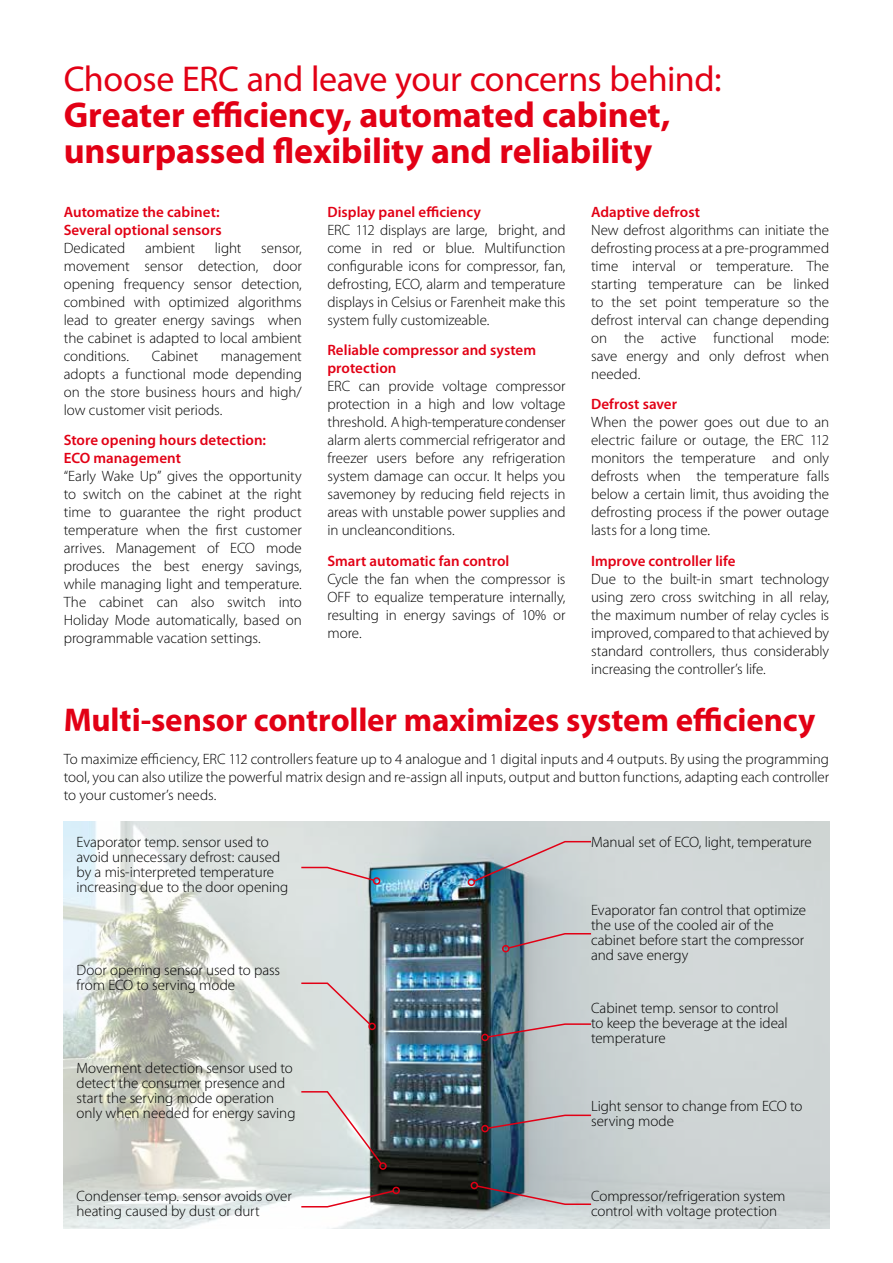
<style>
.page{position:relative;width:893px;height:1263px;background:#fff}
.page>*{position:absolute;margin:0;border:0;box-sizing:border-box;transform-origin:0 0}
.t1{font:700 36px/36px "Myriad Pro";letter-spacing:-.005em;color:#e20015}
.t2{font:36px "Myriad Pro";letter-spacing:-.01em;color:#e20015}
.t3{font:700 33px "Myriad Pro";letter-spacing:-.005em;color:#e20015}
.t4{font:300 15px/18px "Myriad Pro";letter-spacing:-.005em;color:#000;text-align:justify}
.t5{font:600 15px/18px "Myriad Pro";color:#e20015}
</style>
<div class="page">
<img style="left:64px;top:821px;width:765px;height:408px">
<svg style="left:300px;top:866px;width:76px;height:16px"></svg>
<div style="left:373px;top:877px;width:7px;height:8px;border:2px solid #e20015;border-radius:50%"></div>
<svg style="left:472px;top:840px;width:121px;height:43px;background:#b0b7bd"></svg>
<div style="left:468px;top:878px;width:7px;height:8px;border:2px solid #e20015;border-radius:50%"></div>
<svg style="left:507px;top:932px;width:86px;height:18px;background:#ada8ae"></svg>
<div style="left:502px;top:945px;width:7px;height:7px;border:2px solid #e20015;border-radius:50%"></div>
<svg style="left:486px;top:1023px;width:107px;height:16px;background:#9e989f"></svg>
<div style="left:481px;top:1034px;width:8px;height:7px;border:2px solid #e20015;border-radius:50%"></div>
<svg style="left:486px;top:1114px;width:107px;height:16px;background:#95929a"></svg>
<div style="left:481px;top:1125px;width:8px;height:7px;border:2px solid #e20015;border-radius:50%"></div>
<svg style="left:475px;top:1184px;width:118px;height:22px;background:#898990"></svg>
<div style="left:471px;top:1182px;width:7px;height:7px;border:2px solid #e20015;border-radius:50%"></div>
<svg style="left:300px;top:982px;width:72px;height:44px;background:#d2d0d0"></svg>
<div style="left:368px;top:1023px;width:8px;height:7px;border:2px solid #e20015;border-radius:50%"></div>
<svg style="left:300px;top:1090px;width:83px;height:76px;background:#c3c4c3"></svg>
<div style="left:379px;top:1162px;width:8px;height:8px;border:2px solid #e20015;border-radius:50%"></div>
<svg style="left:300px;top:1189px;width:95px;height:19px"></svg>
<div style="left:392px;top:1187px;width:8px;height:7px;border:2px solid #e20015;border-radius:50%"></div>
<h1 class="t2" style="left:64px;top:57px;width:659px">Choose ERC and leave your concerns behind:</h1>
<h1 class="t1" style="left:64px;top:95px;width:608px">Greater efficiency, automated cabinet, unsurpassed flexibility and reliability</h1>
<p class="t5" style="left:64px;top:202px;width:160px">Automatize the cabinet:<br>Several optional sensors</p>
<p class="t4" style="left:64px;top:239px;width:63px">Dedicated</p>
<p class="t4" style="left:145px;top:239px;width:51px">ambient</p>
<p class="t4" style="left:215px;top:239px;width:28px">light</p>
<p class="t4" style="left:64px;top:239px;width:240px;text-indent:198px">sensor, movement sensor detection, door opening frequency sensor detection, combined with optimized algorithms lead to greater energy savings when the cabinet is adapted to local ambient conditions.</p>
<p class="t4" style="left:152px;top:347px;width:48px">Cabinet</p>
<p class="t4" style="left:64px;top:347px;width:240px;text-indent:157px">management adopts a functional mode depending on the store business hours and high/ low customer visit periods.</p>
<p class="t5" style="left:64px;top:431px;width:204px">Store opening hours detection:<br>ECO management</p>
<p class="t4" style="left:64px;top:468px;width:240px">“Early Wake Up” gives the opportunity to switch on the cabinet at the right time to guarantee the right product temperature when the first customer arrives. Management of ECO mode produces the best energy savings, while managing light and temperature.<br>The cabinet can also switch into Holiday Mode automatically, based on programmable vacation settings.</p>
<p class="t5" style="left:327px;top:202px;width:155px">Display panel efficiency</p>
<p class="t4" style="left:327px;top:221px;width:240px">ERC 112 displays are large, bright, and come in red or blue. Multifunction configurable icons for compressor, fan, defrosting, ECO, alarm and temperature displays in Celsius or Farenheit make this system fully customizeable.</p>
<p class="t5" style="left:327px;top:341px;width:210px">Reliable compressor and system protection</p>
<p class="t4" style="left:327px;top:378px;width:240px">ERC can provide voltage compressor protection in a high and low voltage threshold. A high-temperature condenser alarm alerts commercial refrigerator and freezer users before any refrigeration system damage can occur. It helps you savemoney by reducing field rejects in areas with unstable power supplies and in uncleanconditions.</p>
<p class="t5" style="left:327px;top:552px;width:184px">Smart automatic fan control</p>
<p class="t4" style="left:327px;top:570px;width:240px">Cycle the fan when the compressor is OFF to equalize temperature internally, resulting in energy savings of 10% or more.</p>
<p class="t5" style="left:591px;top:202px;width:110px">Adaptive defrost</p>
<p class="t4" style="left:591px;top:221px;width:240px">New defrost algorithms can initiate the defrosting process at a pre-programmed time interval or temperature. The starting temperature can be linked to the set point temperature so the defrost interval can change depending on the active functional mode: save energy and only defrost when needed.</p>
<p class="t5" style="left:591px;top:395px;width:87px">Defrost saver</p>
<p class="t4" style="left:591px;top:414px;width:240px">When the power goes out due to an electric failure or outage, the ERC 112 monitors the temperature and only defrosts when the temperature falls below a certain limit, thus avoiding the defrosting process if the power outage lasts for a long time.</p>
<p class="t5" style="left:591px;top:552px;width:146px">Improve controller life</p>
<p class="t4" style="left:591px;top:570px;width:240px">Due to the built-in smart technology using zero cross switching in all relay, the maximum number of relay cycles is improved, compared to that achieved by standard controllers, thus considerably increasing the controller’s life.</p>
<h2 class="t3" style="left:64px;top:699px;width:753px">Multi-sensor controller maximizes system efficiency</h2>
<p class="t4" style="left:64px;top:750px;width:767px">To maximize efficiency, ERC 112 controllers feature up to 4 analogue and 1 digital inputs and 4 outputs. By using the programming tool, you can also utilize the powerful matrix design and re-assign all inputs, output and button functions, adapting each controller to your customer’s needs.</p>
<p class="t4" style="left:77px;top:835px;width:213px;line-height:15px;text-align:left">Evaporator temp. sensor used to avoid unnecessary defrost: caused by a mis-interpreted temperature increasing due to the door opening</p>
<p class="t4" style="left:591px;top:903px;width:216px;line-height:15px;text-align:left">Evaporator fan control that optimize the use of the cooled air of the cabinet before start the compressor and save energy</p>
<p class="t4" style="left:591px;top:1000px;width:198px;line-height:15px;text-align:left">Cabinet temp. sensor to control to keep the beverage at the ideal temperature</p>
<p class="t4" style="left:591px;top:833px;width:222px">Manual set of ECO, light, temperature</p>
<p class="t4" style="left:77px;top:963px;width:205px;line-height:15px">Door opening sensor used to pass from ECO to serving mode</p>
<p class="t4" style="left:77px;top:1061px;width:220px;line-height:15px;text-align:left">Movement detection sensor used to detect the consumer presence and start the serving mode operation only when needed for energy saving</p>
<p class="t4" style="left:77px;top:1188px;width:217px;line-height:15px">Condenser temp. sensor avoids over heating caused by dust or durt</p>
<p class="t4" style="left:591px;top:1098px;width:213px;line-height:15px">Light sensor to change from ECO to serving mode</p>
<p class="t4" style="left:591px;top:1188px;width:196px;line-height:15px">Compressor/refrigeration system control with voltage protection</p>
</div>
